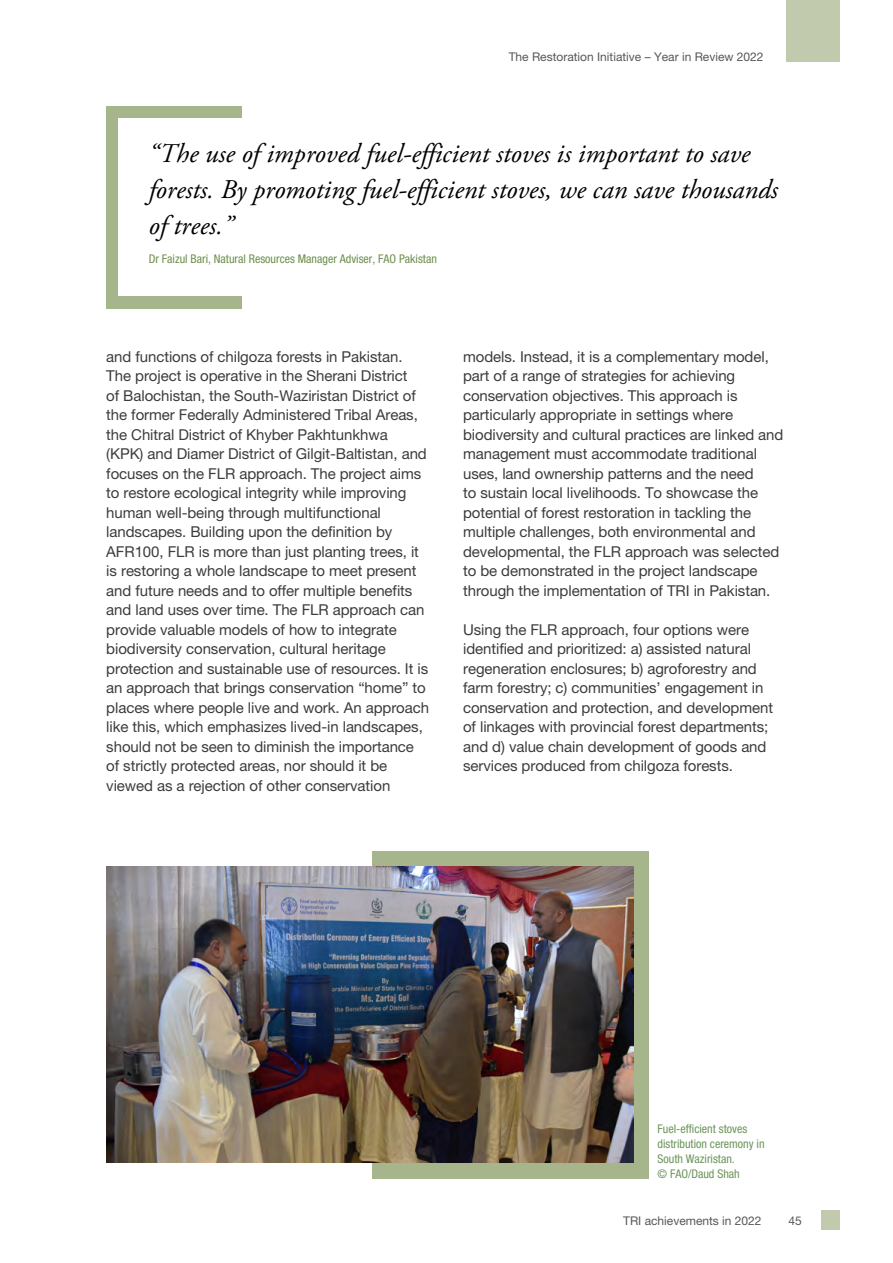
<style>
.page{position:relative;width:893px;height:1263px;background:#fff}
.page>*{position:absolute;margin:0;border:0;box-sizing:border-box;transform-origin:0 0}
.t1{font:italic 27px/36px "Adobe Garamond Pro";color:#000}
.t2{font:15px/19.5px "Helvetica Neue LT Std";letter-spacing:-.005em;color:#3c3c3b}
.t3{font:condensed 12px/15px "Helvetica Neue LT Std";color:#467b30}
.t4{font:12px "Helvetica Neue LT Std";color:#575756}
.t5{font:condensed 12px "Helvetica Neue LT Std";color:#6e8f4d}
</style>
<div class="page">
<div style="left:106px;top:106px;width:135px;height:203px;background:#a6b58b"></div>
<div style="left:118px;top:118px;width:147px;height:177px;background:#fff"></div>
<div style="left:373px;top:851px;width:276px;height:327px;background:#a6b58b"></div>
<img style="left:106px;top:866px;width:528px;height:296px">
<div style="left:821px;top:1211px;width:19px;height:19px;background:#c1caad"></div>
<div style="left:787px;top:0;width:53px;height:62px;background:#c1caad"></div>
<p class="t4" style="left:509px;top:50px;width:256px">The Restoration Initiative – Year in Review 2022</p>
<h1 class="t1" style="left:149px;top:136px;width:631px">“The use of improved fuel-efficient stoves is important to save forests. By promoting fuel-efficient stoves, we can save thousands of trees.”</h1>
<p class="t5" style="left:149px;top:251px;width:290px">Dr Faizul Bari, Natural Resources Manager Adviser, FAO Pakistan</p>
<p class="t2" style="left:106px;top:346px;width:324px">and functions of chilgoza forests in Pakistan.<br>The project is operative in the Sherani District<br>of Balochistan, the South-Waziristan District of the former Federally Administered Tribal Areas, the Chitral District of Khyber Pakhtunkhwa<br>(KPK) and Diamer District of Gilgit-Baltistan, and focuses on the FLR approach. The project aims to restore ecological integrity while improving human well-being through multifunctional landscapes. Building upon the definition by AFR100, FLR is more than just planting trees, it is restoring a whole landscape to meet present and future needs and to offer multiple benefits and land uses over time. The FLR approach can provide valuable models of how to integrate biodiversity conservation, cultural heritage protection and sustainable use of resources. It is an approach that brings conservation “home” to places where people live and work. An approach like this, which emphasizes lived-in landscapes, should not be seen to diminish the importance of strictly protected areas, nor should it be viewed as a rejection of other conservation</p>
<p class="t2" style="left:463px;top:346px;width:322px">models. Instead, it is a complementary model, part of a range of strategies for achieving conservation objectives. This approach is particularly appropriate in settings where biodiversity and cultural practices are linked and management must accommodate traditional uses, land ownership patterns and the need<br>to sustain local livelihoods. To showcase the potential of forest restoration in tackling the multiple challenges, both environmental and developmental, the FLR approach was selected to be demonstrated in the project landscape through the implementation of TRI in Pakistan.</p>
<p class="t2" style="left:463px;top:619px;width:311px">Using the FLR approach, four options were identified and prioritized: a) assisted natural regeneration enclosures; b) agroforestry and farm forestry; c) communities’ engagement in conservation and protection, and development of linkages with provincial forest departments; and d) value chain development of goods and services produced from chilgoza forests.</p>
<p class="t3" style="left:657px;top:1121px;width:109px">Fuel-efficient stoves distribution ceremony in<br>South Waziristan.<br>© FAO/Daud Shah</p>
<p class="t4" style="left:623px;top:1213px;width:140px">TRI achievements in 2022</p>
<p class="t4" style="left:788px;top:1213px;width:15px">45</p>
</div>
